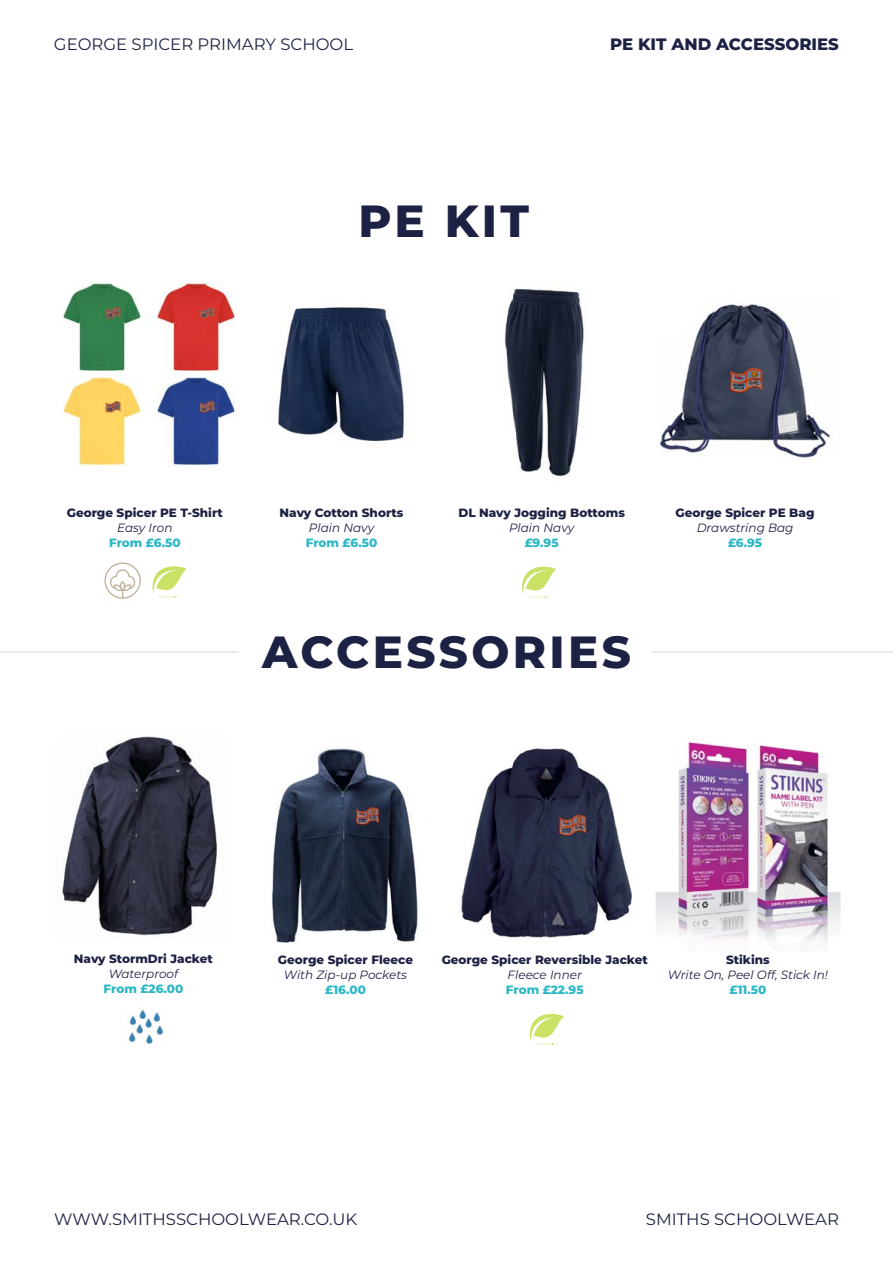
<style>
.page{position:relative;width:893px;height:1263px;background:#fff}
.page>*{position:absolute;margin:0;border:0;box-sizing:border-box;transform-origin:0 0}
.t1{font:800 45px "Montserrat";letter-spacing:.075em;color:#1d2244}
.t2{font:16.5px "Montserrat";color:#1d2244}
.t3{font:800 16.5px "Montserrat";color:#1d2244}
.t4{font:800 12px "Montserrat";color:#1d2244}
.t5{font:italic 12px "Montserrat";color:#1d2244}
.t6{font:800 12px "Montserrat";color:#2db8c5}
</style>
<div class="page">
<hr style="left:0;top:651px;width:893px;height:2px;background:#e3e3e4">
<div style="left:240px;top:619px;width:412px;height:70px;background:#fff"></div>
<svg style="left:152px;top:566px;width:34px;height:31px"></svg>
<svg style="left:522px;top:566px;width:34px;height:32px"></svg>
<img style="left:504px;top:288px;width:80px;height:189px">
<img style="left:278px;top:307px;width:135px;height:140px">
<img style="left:660px;top:303px;width:170px;height:155px">
<img style="left:656px;top:741px;width:184px;height:205px">
<svg style="left:104px;top:562px;width:37px;height:37px"></svg>
<img style="left:62px;top:736px;width:155px;height:201px">
<img style="left:272px;top:747px;width:146px;height:196px">
<svg style="left:530px;top:1013px;width:34px;height:32px"></svg>
<img style="left:461px;top:748px;width:171px;height:190px">
<img style="left:128px;top:1009px;width:36px;height:35px">
<img style="left:61px;top:283px;width:174px;height:185px">
<h2 class="t2" style="left:54px;top:33px;width:301px">GEORGE SPICER PRIMARY SCHOOL</h2>
<h2 class="t3" style="left:610px;top:32px;width:230px">PE KIT AND ACCESSORIES</h2>
<h1 class="t1" style="left:358px;top:188px;width:172px">PE KIT</h1>
<p class="t4" style="left:67px;top:504px;width:158px">George Spicer PE T-Shirt</p>
<p class="t5" style="left:117px;top:519px;width:57px">Easy Iron</p>
<p class="t6" style="left:109px;top:534px;width:73px">From £6.50</p>
<p class="t4" style="left:280px;top:504px;width:125px">Navy Cotton Shorts</p>
<p class="t5" style="left:309px;top:519px;width:67px">Plain Navy</p>
<p class="t6" style="left:306px;top:534px;width:73px">From £6.50</p>
<p class="t4" style="left:458px;top:504px;width:168px">DL Navy Jogging Bottoms</p>
<p class="t5" style="left:509px;top:519px;width:67px">Plain Navy</p>
<p class="t6" style="left:525px;top:534px;width:36px">£9.95</p>
<h1 class="t1" style="left:262px;top:619px;width:370px">ACCESSORIES</h1>
<p class="t4" style="left:676px;top:504px;width:140px">George Spicer PE Bag</p>
<p class="t5" style="left:697px;top:520px;width:98px">Drawstring Bag</p>
<p class="t6" style="left:728px;top:534px;width:36px">£6.95</p>
<p class="t4" style="left:74px;top:949px;width:141px">Navy StormDri Jacket</p>
<p class="t5" style="left:109px;top:965px;width:71px">Waterproof</p>
<p class="t6" style="left:104px;top:979px;width:81px">From £26.00</p>
<p class="t4" style="left:278px;top:951px;width:137px">George Spicer Fleece</p>
<p class="t5" style="left:284px;top:966px;width:125px">With Zip-up Pockets</p>
<p class="t6" style="left:325px;top:981px;width:42px">£16.00</p>
<p class="t4" style="left:442px;top:951px;width:208px">George Spicer Reversible Jacket</p>
<p class="t5" style="left:508px;top:966px;width:76px">Fleece Inner</p>
<p class="t6" style="left:506px;top:981px;width:79px">From £22.95</p>
<p class="t4" style="left:726px;top:951px;width:45px">Stikins</p>
<p class="t5" style="left:668px;top:966px;width:162px">Write On, Peel Off, Stick In!</p>
<p class="t6" style="left:729px;top:981px;width:38px">£11.50</p>
<h2 class="t2" style="left:54px;top:1208px;width:305px">WWW.SMITHSSCHOOLWEAR.CO.UK</h2>
<h2 class="t2" style="left:646px;top:1208px;width:195px">SMITHS SCHOOLWEAR</h2>
</div>
